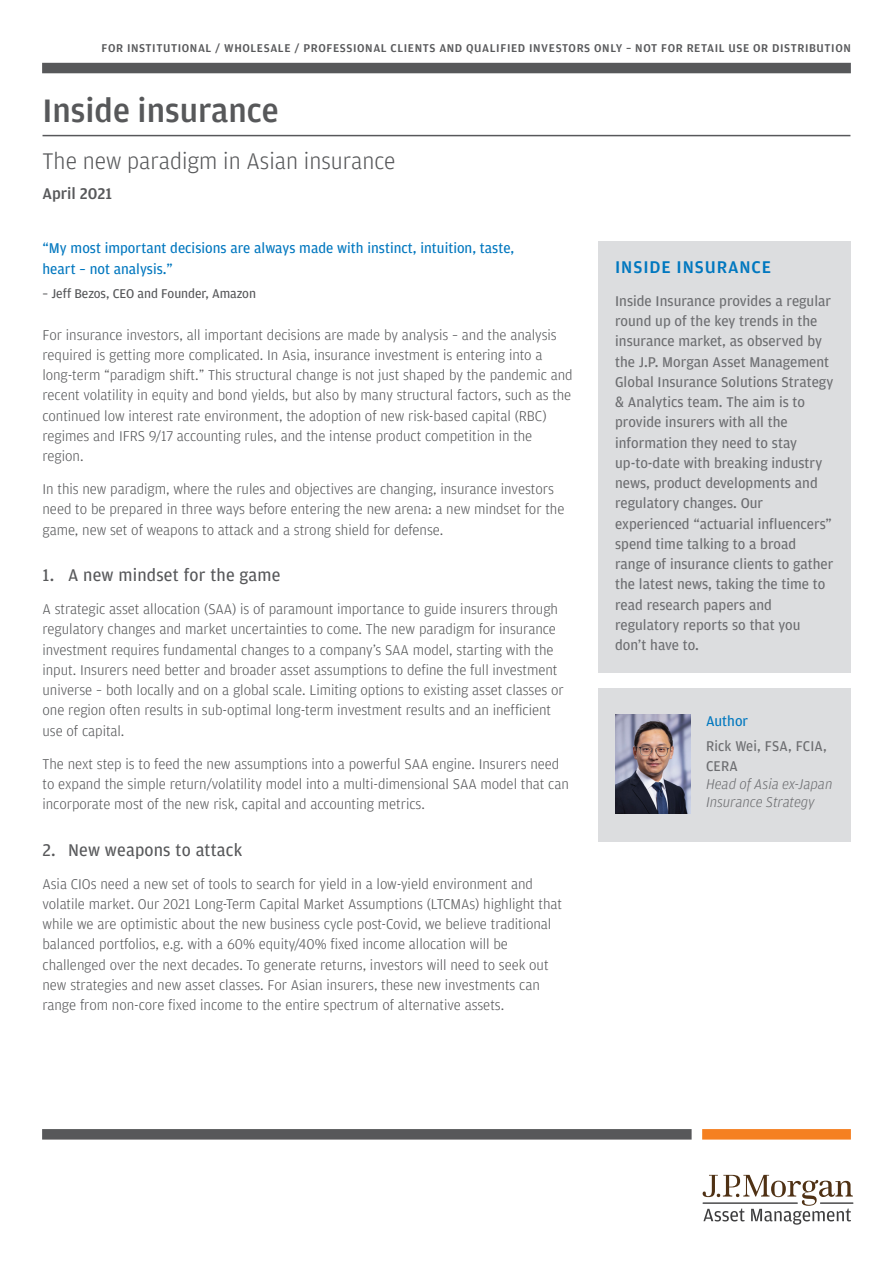
<style>
.page{position:relative;width:893px;height:1263px;background:#fff}
.page>*{position:absolute;margin:0;border:0;box-sizing:border-box;transform-origin:0 0}
.t1{font:500 34.5px "Amplitude";color:#57585a}
.t2{font:300 24px "Amplitude";color:#57585a}
._2nd_Subhead{font:18px "Amplitude";letter-spacing:.01em;color:#57585a}
.Next_Steps_Title{font:500 18px "Amplitude";letter-spacing:.05em;color:#0077bf}
.t3{font:500 16.5px "Amplitude";color:#57585a}
.Body_Copy{font:300 15px/20.2px "Amplitude";letter-spacing:-.005em;color:#57585a}
.Body_Copy-2{font:15px/20.2px "Amplitude";color:#6c6d70}
.Body_Copy-3{font:15px/20.2px "Amplitude";color:#0077bf}
.Body_Copy-4{font:italic 300 15px/18px "Amplitude";color:#6c6d70}
.Body_Copy-5{font:13.5px "Amplitude";letter-spacing:-.005em;color:#57585a}
.t4{font:500 12px "Amplitude";letter-spacing:.05em;color:#57585a}
</style>
<div class="page">
<hr style="left:43px;top:135px;width:807px;height:1px;background:#57585a">
<div style="left:42px;top:1129px;width:650px;height:10px;background:#57585a"></div>
<div style="left:702px;top:1129px;width:149px;height:10px;background:#f58021"></div>
<hr style="left:702px;top:1202px;width:96px;height:2px;background:#3e3e3f">
<svg style="left:703px;top:1175px;width:150px;height:50px"></svg>
<div style="left:42px;top:63px;width:809px;height:10px;background:#57585a"></div>
<div style="left:598px;top:689px;width:252px;height:153px;background:#dcdddf"></div>
<img style="left:615px;top:714px;width:76px;height:100px">
<div style="left:598px;top:241px;width:252px;height:432px;background:#dcdddf"></div>
<p class="t4" style="left:102px;top:40px;width:751px">FOR INSTITUTIONAL / WHOLESALE / PROFESSIONAL CLIENTS AND QUALIFIED INVESTORS ONLY – NOT FOR RETAIL USE OR DISTRIBUTION</p>
<h1 class="t1" style="left:43px;top:89px;width:238px">Inside insurance</h1>
<h2 class="t2" style="left:43px;top:146px;width:355px">The new paradigm in Asian insurance</h2>
<p class="t3" style="left:43px;top:183px;width:71px">April 2021</p>
<p class="Body_Copy-3" style="left:43px;top:238px;width:473px">“My most important decisions are always made with instinct, intuition, taste, heart – not analysis.”</p>
<p class="Body_Copy-5" style="left:43px;top:285px;width:215px">– Jeff Bezos, CEO and Founder, Amazon</p>
<p class="Body_Copy" style="left:43px;top:324px;width:532px">For insurance investors, all important decisions are made by analysis – and the analysis required is getting more complicated. In Asia, insurance investment is entering into a long-term “paradigm shift.” This structural change is not just shaped by the pandemic and recent volatility in equity and bond yields, but also by many structural factors, such as the continued low interest rate environment, the adoption of new risk-based capital (RBC) regimes and IFRS 9/17 accounting rules, and the intense product competition in the region.</p>
<p class="Body_Copy" style="left:43px;top:479px;width:523px">In this new paradigm, where the rules and objectives are changing, insurance investors need to be prepared in three ways before entering the new arena: a new mindset for the game, new set of weapons to attack and a strong shield for defense.</p>
<p class="_2nd_Subhead" style="left:43px;top:564px;width:239px">1. A new mindset for the game</p>
<p class="Body_Copy" style="left:43px;top:599px;width:523px">A strategic asset allocation (SAA) is of paramount importance to guide insurers through regulatory changes and market uncertainties to come. The new paradigm for insurance investment requires fundamental changes to a company’s SAA model, starting with the input. Insurers need better and broader asset assumptions to define the full investment universe – both locally and on a global scale. Limiting options to existing asset classes or one region often results in sub-optimal long-term investment results and an inefficient use of capital.</p>
<p class="Body_Copy" style="left:43px;top:753px;width:528px">The next step is to feed the new assumptions into a powerful SAA engine. Insurers need to expand the simple return/volatility model into a multi-dimensional SAA model that can incorporate most of the new risk, capital and accounting metrics.</p>
<p class="_2nd_Subhead" style="left:43px;top:838px;width:201px">2. New weapons to attack</p>
<p class="Body_Copy" style="left:43px;top:873px;width:521px">Asia CIOs need a new set of tools to search for yield in a low-yield environment and volatile market. Our 2021 Long-Term Capital Market Assumptions (LTCMAs) highlight that while we are optimistic about the new business cycle post-Covid, we believe traditional balanced portfolios, e.g. with a 60% equity/40% fixed income allocation will be challenged over the next decades. To generate returns, investors will need to seek out new strategies and new asset classes. For Asian insurers, these new investments can range from non-core fixed income to the entire spectrum of alternative assets.</p>
<p class="Next_Steps_Title" style="left:615px;top:255px;width:157px">INSIDE INSURANCE</p>
<p class="Body_Copy-2" style="left:615px;top:290px;width:220px">Inside Insurance provides a regular round up of the key trends in the insurance market, as observed by the J.P. Morgan Asset Management<br>Global Insurance Solutions Strategy &amp; Analytics team. The aim is to provide insurers with all the information they need to stay up-to-date with breaking industry news, product developments and regulatory changes. Our experienced “actuarial influencers” spend time talking to a broad range of insurance clients to gather the latest news, taking the time to read research papers and regulatory reports so that you don’t have to.</p>
<p class="Body_Copy-3" style="left:706px;top:711px;width:44px">Author</p>
<p class="Body_Copy-2" style="left:706px;top:735px;width:122px">Rick Wei, FSA, FCIA,<br>CERA</p>
<p class="Body_Copy-4" style="left:706px;top:776px;width:128px">Head of Asia ex-Japan<br>Insurance Strategy</p>
</div>
